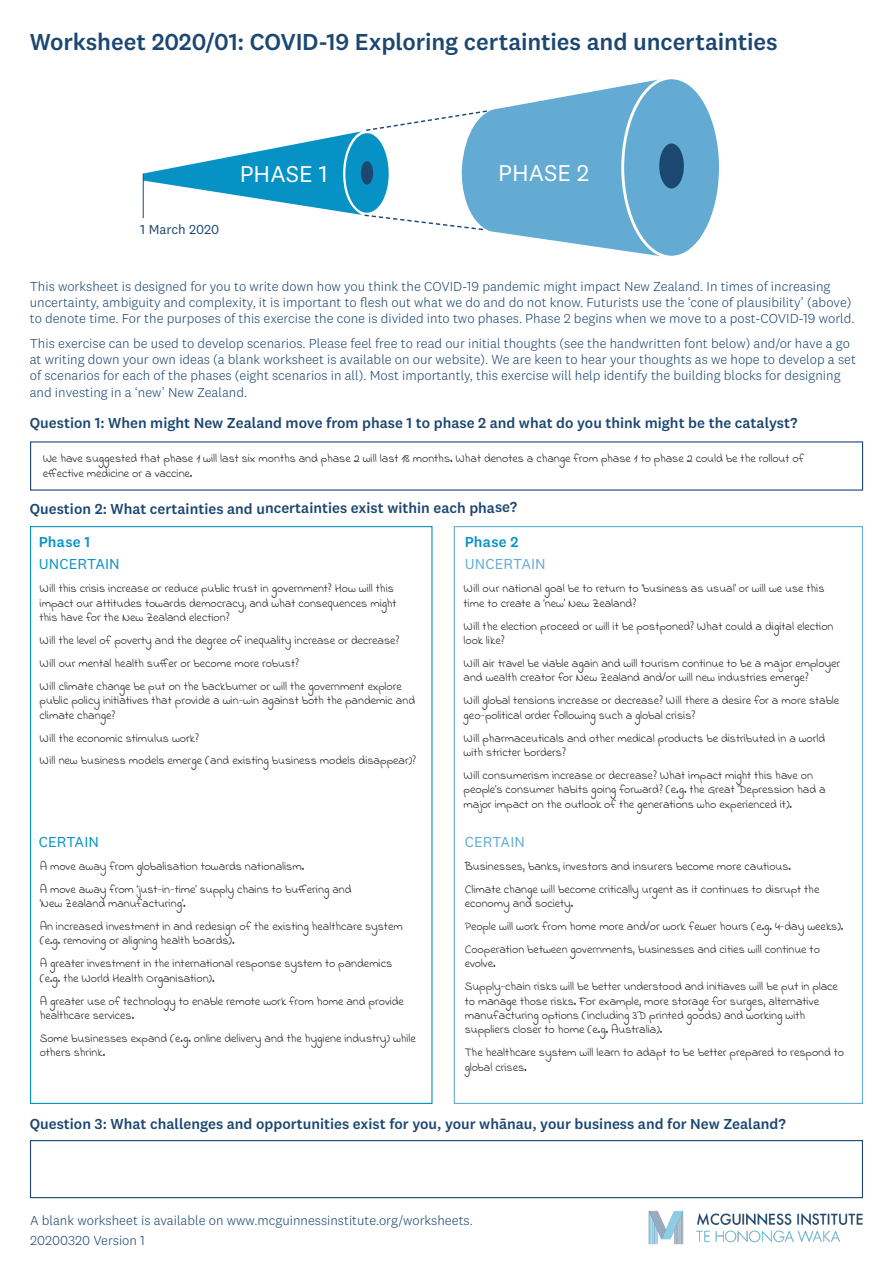
<style>
.page{position:relative;width:893px;height:1263px;background:#fff}
.page>*{position:absolute;margin:0;border:0;box-sizing:border-box;transform-origin:0 0}
.t1{font:500 24px "National 2";letter-spacing:-.005em;color:#1c4771}
.t2{font:23.7px "National 2";color:#fff}
.t3{font:500 15px "National 2";color:#1c4771}
.t4{font:15px "National 2";letter-spacing:.005em;color:#0792c5}
.t5{font:15px "National 2";letter-spacing:.005em;color:#63abd3}
.t6{font:500 15px "National 2";letter-spacing:.015em;color:#0792c5}
.t7{font:300 13.5px/16.2px "National 2";color:#1c4771}
.t8{font:13.5px "National 2";color:#1c4771}
.t9{font:12px/14.4px "Indie Flower";color:#231f20}
</style>
<div class="page">
<img style="left:635px;top:1198px;width:228px;height:47px">
<div style="left:30px;top:1140px;width:833px;height:58px;border:1px solid #1c4771"></div>
<div style="left:622px;top:77px;width:99px;height:181px;background:#63abd3;border-radius:50%"></div>
<div style="left:659px;top:143px;width:25px;height:45px;background:#1c4771;border-radius:50%"></div>
<svg style="left:143px;top:77px;width:528px;height:181px"></svg>
<hr style="left:143px;top:174px;width:1px;height:44px;background:#1c4771">
<p class="t1" style="left:30px;top:27px;width:749px">Worksheet 2020/01: COVID-19 Exploring certainties and uncertainties</p>
<p class="t8" style="left:140px;top:221px;width:81px">1 March 2020</p>
<p class="t2" style="left:240px;top:159px;width:89px">PHASE 1</p>
<p class="t2" style="left:498px;top:159px;width:93px">PHASE 2</p>
<p class="t7" style="left:30px;top:278px;width:826px">This worksheet is designed for you to write down how you think the COVID-19 pandemic might impact New Zealand. In times of increasing uncertainty, ambiguity and complexity, it is important to flesh out what we do and do not know. Futurists use the ‘cone of plausibility’ (above) to denote time. For the purposes of this exercise the cone is divided into two phases. Phase 2 begins when we move to a post-COVID-19 world.</p>
<p class="t7" style="left:30px;top:335px;width:828px">This exercise can be used to develop scenarios. Please feel free to read our initial thoughts (see the handwritten font below) and/or have a go at writing down your own ideas (a blank worksheet is available on our website). We are keen to hear your thoughts as we hope to develop a set of scenarios for each of the phases (eight scenarios in all). Most importantly, this exercise will help identify the building blocks for designing and investing in a ‘new’ New Zealand.</p>
<p class="t3" style="left:30px;top:414px;width:769px">Question 1: When might New Zealand move from phase 1 to phase 2 and what do you think might be the catalyst?</p>
<p class="t9" style="left:43px;top:451px;width:763px">We have suggested that phase 1 will last six months and phase 2 will last 18 months. What denotes a change from phase 1 to phase 2 could be the rollout of effective medicine or a vaccine.</p>
<p class="t3" style="left:30px;top:499px;width:489px">Question 2: What certainties and uncertainties exist within each phase?</p>
<p class="t6" style="left:39px;top:532px;width:53px">Phase 1</p>
<p class="t6" style="left:465px;top:532px;width:55px">Phase 2</p>
<p class="t5" style="left:465px;top:554px;width:83px">UNCERTAIN</p>
<p class="t4" style="left:39px;top:554px;width:83px">UNCERTAIN</p>
<p class="t9" style="left:40px;top:581px;width:358px">Will this crisis increase or reduce public trust in government? How will this impact our attitudes towards democracy, and what consequences might this have for the New Zealand election?</p>
<p class="t9" style="left:40px;top:633px;width:361px">Will the level of poverty and the degree of inequality increase or decrease?</p>
<p class="t9" style="left:40px;top:656px;width:261px">Will our mental health suffer or become more robust?</p>
<p class="t9" style="left:40px;top:679px;width:377px">Will climate change be put on the backburner or will the government explore public policy initiatives that provide a win-win against both the pandemic and climate change?</p>
<p class="t9" style="left:40px;top:730px;width:161px">Will the economic stimulus work?</p>
<p class="t9" style="left:40px;top:753px;width:378px">Will new business models emerge (and existing business models disappear)?</p>
<p class="t9" style="left:464px;top:581px;width:362px">Will our national goal be to return to ‘business as usual’ or will we use this time to create a ‘new’ New Zealand?</p>
<p class="t9" style="left:464px;top:619px;width:371px">Will the election proceed or will it be postponed? What could a digital election look like?</p>
<p class="t9" style="left:464px;top:656px;width:378px">Will air travel be viable again and will tourism continue to be a major employer and wealth creator for New Zealand and/or will new industries emerge?</p>
<p class="t9" style="left:464px;top:693px;width:377px">Will global tensions increase or decrease? Will there a desire for a more stable geo-political order following such a global crisis?</p>
<p class="t9" style="left:464px;top:730px;width:363px">Will pharmaceuticals and other medical products be distributed in a world with stricter borders?</p>
<p class="t9" style="left:464px;top:768px;width:363px">Will consumerism increase or decrease? What impact might this have on people’s consumer habits going forward? (e.g. the Great Depression had a major impact on the outlook of the generations who experienced it).</p>
<p class="t4" style="left:39px;top:832px;width:62px">CERTAIN</p>
<p class="t5" style="left:465px;top:832px;width:62px">CERTAIN</p>
<p class="t9" style="left:40px;top:859px;width:266px">A move away from globalisation towards nationalism.</p>
<p class="t9" style="left:40px;top:881px;width:313px">A move away from ‘just-in-time’ supply chains to buffering and ‘New Zealand manufacturing’.</p>
<p class="t9" style="left:40px;top:919px;width:365px">An increased investment in and redesign of the existing healthcare system (e.g. removing or aligning health boards).</p>
<p class="t9" style="left:40px;top:956px;width:354px">A greater investment in the international response system to pandemics (e.g. the World Health Organisation).</p>
<p class="t9" style="left:40px;top:993px;width:366px">A greater use of technology to enable remote work from home and provide healthcare services.</p>
<p class="t9" style="left:40px;top:1031px;width:378px">Some businesses expand (e.g. online delivery and the hygiene industry) while others shrink.</p>
<p class="t9" style="left:465px;top:859px;width:328px">Businesses, banks, investors and insurers become more cautious.</p>
<p class="t9" style="left:465px;top:881px;width:356px">Climate change will become critically urgent as it continues to disrupt the economy and society.</p>
<p class="t9" style="left:465px;top:919px;width:380px">People will work from home more and/or work fewer hours (e.g. 4-day weeks).</p>
<p class="t9" style="left:465px;top:942px;width:357px">Cooperation between governments, businesses and cities will continue to evolve.</p>
<p class="t9" style="left:465px;top:979px;width:375px">Supply-chain risks will be better understood and initiaves will be put in place to manage those risks. For example, more storage for surges, alternative manufacturing options (including 3D printed goods) and working with suppliers closer to home (e.g. Australia).</p>
<p class="t9" style="left:465px;top:1045px;width:381px">The healthcare system will learn to adapt to be better prepared to respond to global crises.</p>
<p class="t3" style="left:30px;top:1114px;width:758px">Question 3: What challenges and opportunities exist for you, your whānau, your business and for New Zealand?</p>
<p class="t7" style="left:30px;top:1212px;width:444px">A blank worksheet is available on www.mcguinnessinstitute.org/worksheets.</p>
<p class="t7" style="left:30px;top:1232px;width:116px">20200320 Version 1</p>
</div>
